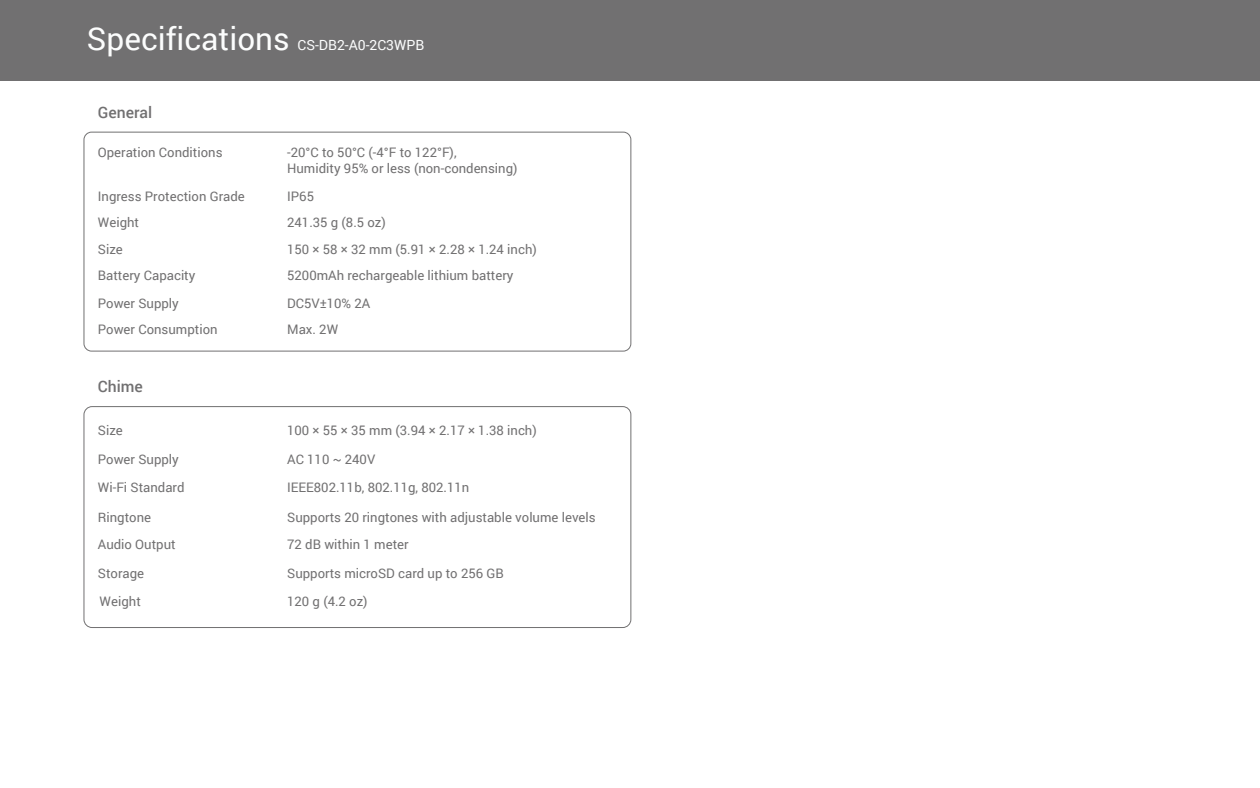
<style>
.page{position:relative;width:1260px;height:788px;background:#fff}
.page>*{position:absolute;margin:0;border:0;box-sizing:border-box;transform-origin:0 0}
.t1{font:31.5px "Roboto";color:#fcfdfd}
.t2{font:500 15.75px "Roboto";color:#717071}
.t3{font:14px "Roboto";color:#fcfdfd}
.t4{font:13.12px/15.8px "Roboto";color:#717071}
</style>
<div class="page">
<div style="left:84px;top:132px;width:547px;height:219px;border:1px solid #717071;border-radius:8px"></div>
<div style="left:84px;top:406px;width:547px;height:221px;border:1px solid #717071;border-radius:8px"></div>
<div style="left:0;top:0;width:1260px;height:80px;background:#717071"></div>
<h1 class="t1" style="left:87px;top:16px;width:204px">Specifications</h1>
<p class="t3" style="left:297px;top:35px;width:129px">CS-DB2-A0-2C3WPB</p>
<p class="t2" style="left:98px;top:102px;width:56px">General</p>
<p class="t4" style="left:98px;top:144px;width:126px">Operation Conditions</p>
<p class="t4" style="left:287px;top:144px;width:232px">-20°C to 50°C (-4°F to 122°F),<br>Humidity 95% or less (non-condensing)</p>
<p class="t4" style="left:98px;top:188px;width:148px">Ingress Protection Grade</p>
<p class="t4" style="left:287px;top:188px;width:28px">IP65</p>
<p class="t4" style="left:98px;top:214px;width:43px">Weight</p>
<p class="t4" style="left:287px;top:214px;width:100px">241.35 g (8.5 oz)</p>
<p class="t4" style="left:98px;top:241px;width:27px">Size</p>
<p class="t4" style="left:287px;top:241px;width:251px">150 × 58 × 32 mm (5.91 × 2.28 × 1.24 inch)</p>
<p class="t4" style="left:98px;top:267px;width:99px">Battery Capacity</p>
<p class="t4" style="left:287px;top:267px;width:228px">5200mAh rechargeable lithium battery</p>
<p class="t4" style="left:98px;top:294px;width:82px">Power Supply</p>
<p class="t4" style="left:287px;top:294px;width:85px">DC5V±10% 2A</p>
<p class="t4" style="left:98px;top:321px;width:121px">Power Consumption</p>
<p class="t4" style="left:287px;top:321px;width:53px">Max. 2W</p>
<p class="t2" style="left:98px;top:375px;width:47px">Chime</p>
<p class="t4" style="left:98px;top:422px;width:27px">Size</p>
<p class="t4" style="left:287px;top:422px;width:251px">100 × 55 × 35 mm (3.94 × 2.17 × 1.38 inch)</p>
<p class="t4" style="left:98px;top:450px;width:82px">Power Supply</p>
<p class="t4" style="left:287px;top:450px;width:90px">AC 110 ~ 240V</p>
<p class="t4" style="left:98px;top:479px;width:88px">Wi-Fi Standard</p>
<p class="t4" style="left:287px;top:479px;width:184px">IEEE802.11b, 802.11g, 802.11n</p>
<p class="t4" style="left:98px;top:508px;width:55px">Ringtone</p>
<p class="t4" style="left:287px;top:508px;width:310px">Supports 20 ringtones with adjustable volume levels</p>
<p class="t4" style="left:98px;top:536px;width:79px">Audio Output</p>
<p class="t4" style="left:287px;top:536px;width:123px">72 dB within 1 meter</p>
<p class="t4" style="left:98px;top:565px;width:48px">Storage</p>
<p class="t4" style="left:287px;top:565px;width:218px">Supports microSD card up to 256 GB</p>
<p class="t4" style="left:100px;top:593px;width:43px">Weight</p>
<p class="t4" style="left:287px;top:593px;width:82px">120 g (4.2 oz)</p>
</div>
